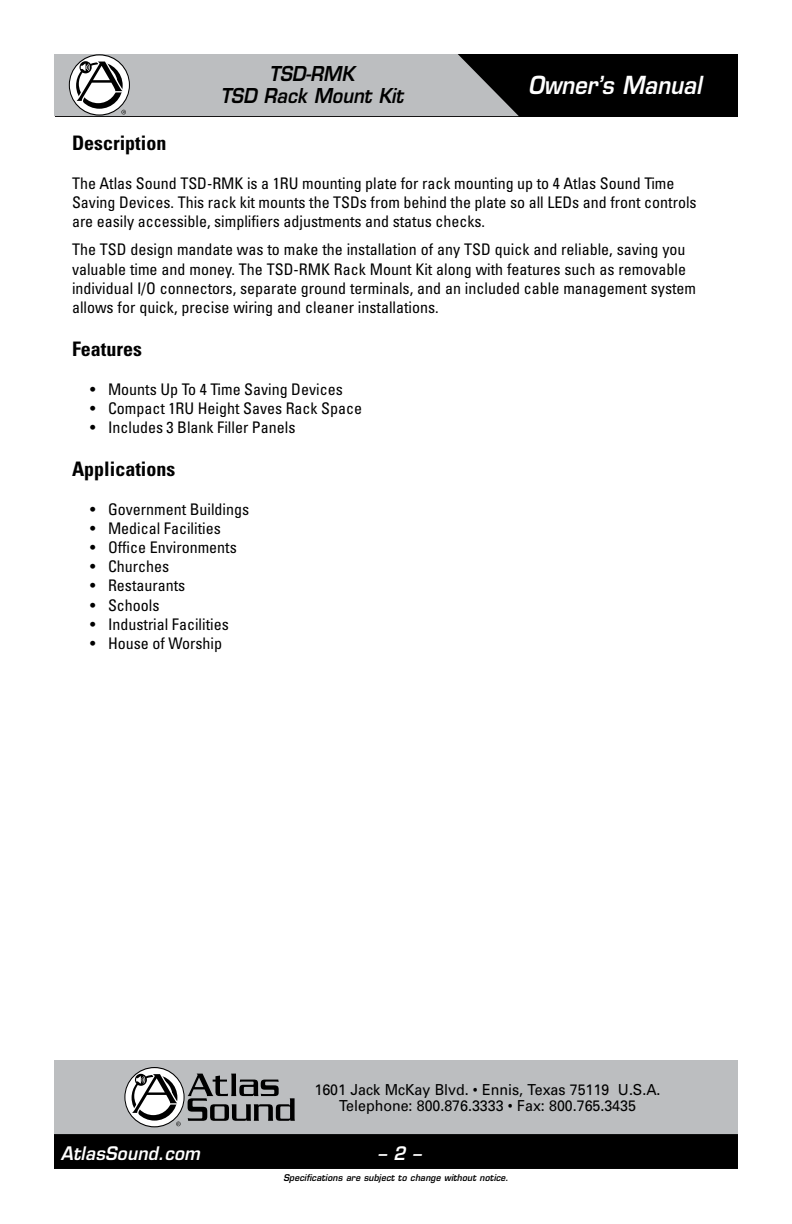
<style>
.page{position:relative;width:792px;height:1224px;background:#fff}
.page>*{position:absolute;margin:0;border:0;box-sizing:border-box;transform-origin:0 0}
.t1{font:italic 600 24.2px "Eurostile LT Std";color:#fff;scale:.9 1}
.t2{font:700 condensed 20px "Univers";color:#000}
.t3{font:italic 600 20px/22px "Eurostile LT Std";color:#000;text-align:center;scale:.9 1}
.t4{font:italic 600 18.2px "Eurostile LT Std";letter-spacing:.015em;color:#fff;scale:.94 1}
.t5{font:condensed 16px/19.2px "Univers";color:#000}
.t6{font:15.2px/16.6px "Univers";color:#000;text-align:center;scale:.94 1}
.t7{font:italic 600 9px "Eurostile LT Std";letter-spacing:.015em;color:#000;scale:.94 1}
</style>
<div class="page">
<div style="left:56px;top:54px;width:682px;height:62px;background:#000"></div>
<svg style="left:54px;top:54px;width:465px;height:62px;background:#adaeb0"></svg>
<div style="left:54px;top:1060px;width:684px;height:109px;background:#bcbec0"></div>
<div style="left:54px;top:1134px;width:684px;height:35px;background:#000"></div>
<svg style="left:188px;top:1074px;width:107px;height:47px"></svg>
<svg style="left:124px;top:1067px;width:61px;height:60px"></svg>
<svg style="left:125px;top:1068px;width:59px;height:58px"></svg>
<svg style="left:131px;top:1073px;width:50px;height:53px;background:#a4a4a5"></svg>
<p class="t3" style="left:220px;top:63px;width:205px">TSD-RMK<br>TSD Rack Mount Kit</p>
<h1 class="t1" style="left:528px;top:70px;width:194px">Owner’s Manual</h1>
<p class="t2" style="left:72px;top:131px;width:96px">Description</p>
<p class="t5" style="left:72px;top:173px;width:626px">The Atlas Sound TSD-RMK is a 1RU mounting plate for rack mounting up to 4 Atlas Sound Time<br>Saving Devices. This rack kit mounts the TSDs from behind the plate so all LEDs and front controls are easily accessible, simplifiers adjustments and status checks.</p>
<p class="t5" style="left:72px;top:240px;width:626px">The TSD design mandate was to make the installation of any TSD quick and reliable, saving you valuable time and money. The TSD-RMK Rack Mount Kit along with features such as removable individual I/O connectors, separate ground terminals, and an included cable management system allows for quick, precise wiring and cleaner installations.</p>
<p class="t2" style="left:72px;top:337px;width:71px">Features</p>
<p class="t5" style="left:90px;top:379px;width:254px">• Mounts Up To 4 Time Saving Devices</p>
<p class="t5" style="left:90px;top:398px;width:274px">• Compact 1RU Height Saves Rack Space</p>
<p class="t5" style="left:90px;top:417px;width:207px">• Includes 3 Blank Filler Panels</p>
<p class="t2" style="left:72px;top:457px;width:105px">Applications</p>
<p class="t5" style="left:90px;top:499px;width:161px">• Government Buildings</p>
<p class="t5" style="left:90px;top:518px;width:132px">• Medical Facilities</p>
<p class="t5" style="left:90px;top:537px;width:148px">• Office Environments</p>
<p class="t5" style="left:90px;top:557px;width:81px">• Churches</p>
<p class="t5" style="left:90px;top:576px;width:97px">• Restaurants</p>
<p class="t5" style="left:90px;top:595px;width:71px">• Schools</p>
<p class="t5" style="left:90px;top:614px;width:140px">• Industrial Facilities</p>
<p class="t5" style="left:90px;top:633px;width:134px">• House of Worship</p>
<p class="t6" style="left:314px;top:1081px;width:370px">1601 Jack McKay Blvd. • Ennis, Texas 75119 U.S.A.<br>Telephone: 800.876.3333 • Fax: 800.765.3435</p>
<p class="t4" style="left:61px;top:1142px;width:150px">AtlasSound.com</p>
<p class="t4" style="left:378px;top:1142px;width:47px">– 2 –</p>
<p class="t7" style="left:283px;top:1172px;width:241px">Specifications are subject to change without notice.</p>
</div>
